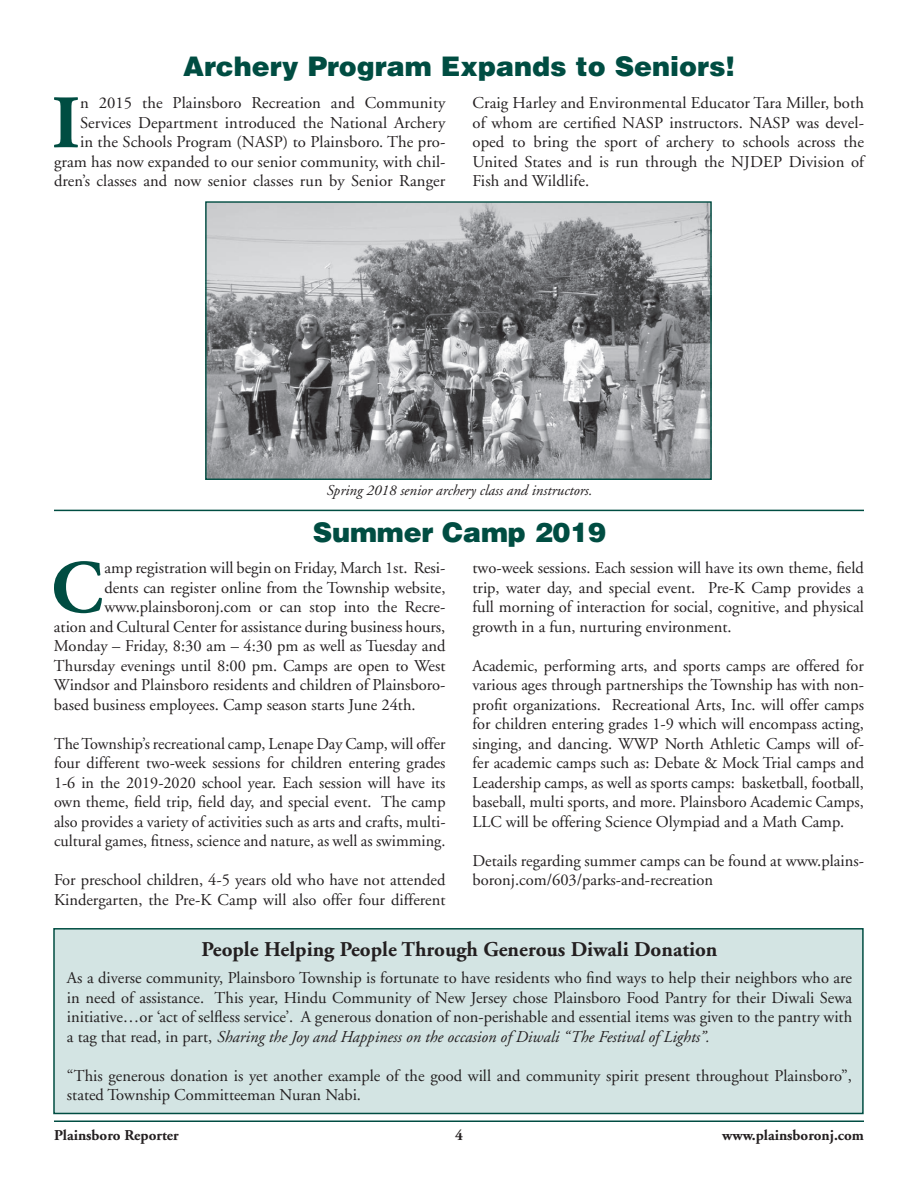
<style>
.page{position:relative;width:918px;height:1188px;background:#fff}
.page>*{position:absolute;margin:0;border:0;box-sizing:border-box;transform-origin:0 0}
.t1{font:700 75.3px "Adobe Garamond";color:#004d42}
.t2{font:900 27px "Helvetica";color:#004d42}
.t3{font:700 21px "Adobe Garamond";color:#231f20}
.t4{font:16.5px/19.5px "Adobe Garamond";color:#231f20;text-align:justify}
.t5{font:italic 15px "Adobe Garamond";color:#231f20}
.t6{font:700 15px "Adobe Garamond";color:#231f20}
.s1{font-style:italic}
</style>
<div class="page">
<hr style="left:54px;top:1120px;width:810px;height:2px;background:#004d42">
<hr style="left:54px;top:510px;width:810px;height:1px;background:#004d42">
<img style="left:207px;top:203px;width:503px;height:275px">
<div style="left:205px;top:201px;width:507px;height:279px;border:1px solid #004d42"></div>
<div style="left:53px;top:928px;width:811px;height:186px;background:#d3e4e3;border:2px solid #004d42"></div>
<h2 class="t2" style="left:183px;top:49px;width:553px">Archery Program Expands to Seniors!</h2>
<p class="t4" style="left:54px;top:94px;width:393px;text-align:right">n 2015 the Plainsboro Recreation and Community Services Department introduced the National Archery<br>in the Schools Program (NASP) to Plainsboro. The pro&shy;gram has now expanded to our senior community, with chil&shy;dren’s classes and now senior classes run by Senior Ranger</p>
<p class="t4" style="left:472px;top:94px;width:393px">Craig Harley and Environmental Educator Tara Miller, both of whom are certified NASP instructors. NASP was devel&shy;oped to bring the sport of archery to schools across the United States and is run through the NJDEP Division of Fish and Wildlife.</p>
<h1 class="t1" style="left:52px;top:82px;width:30px">I</h1>
<p class="t5" style="left:326px;top:482px;width:267px">Spring 2018 senior archery class and instructors.</p>
<h2 class="t2" style="left:313px;top:515px;width:295px">Summer Camp 2019</h2>
<h1 class="t1" style="left:51px;top:547px;width:53px">C</h1>
<p class="t4" style="left:104px;top:558px;width:343px">amp registration will begin on Friday, March 1st. Resi-</p>
<p class="t4" style="left:104px;top:578px;width:343px">dents can register online from the Township website,</p>
<p class="t4" style="left:104px;top:597px;width:343px">www.plainsboronj.com or can stop into the Recre-</p>
<p class="t4" style="left:54px;top:617px;width:393px">ation and Cultural Center for assistance during business hours,</p>
<p class="t4" style="left:54px;top:636px;width:393px">Monday – Friday, 8:30 am – 4:30 pm as well as Tuesday and</p>
<p class="t4" style="left:54px;top:656px;width:393px">Thursday evenings until 8:00 pm. Camps are open to West</p>
<p class="t4" style="left:54px;top:675px;width:393px">Windsor and Plainsboro residents and children of Plainsboro-</p>
<p class="t4" style="left:54px;top:695px;width:363px">based business employees. Camp season starts June 24th.</p>
<p class="t4" style="left:54px;top:734px;width:393px">The Township’s recreational camp, Lenape Day Camp, will offer four different two-week sessions for children entering grades 1-6 in the 2019-2020 school year. Each session will have its own theme, field trip, field day, and special event. The camp also provides a variety of activities such as arts and crafts, multi&shy;cultural games, fitness, science and nature, as well as swimming.</p>
<p class="t4" style="left:54px;top:870px;width:393px">For preschool children, 4-5 years old who have not attended<br>Kindergarten, the Pre-K Camp will also offer four different</p>
<p class="t4" style="left:473px;top:558px;width:393px">two-week sessions. Each session will have its own theme, field trip, water day, and special event. Pre-K Camp provides a full morning of interaction for social, cognitive, and physical growth in a fun, nurturing environment.</p>
<p class="t4" style="left:472px;top:656px;width:393px">Academic, performing arts, and sports camps are offered for various ages through partnerships the Township has with non&shy;profit organizations. Recreational Arts, Inc. will offer camps for children entering grades 1-9 which will encompass acting, singing, and dancing. WWP North Athletic Camps will of&shy;fer academic camps such as: Debate &amp; Mock Trial camps and Leadership camps, as well as sports camps: basketball, football, baseball, multi sports, and more. Plainsboro Academic Camps, LLC will be offering Science Olympiad and a Math Camp.</p>
<p class="t4" style="left:472px;top:851px;width:393px">Details regarding summer camps can be found at www.plains&shy;boronj.com/603/parks-and-recreation</p>
<p class="t3" style="left:202px;top:938px;width:517px">People Helping People Through Generous Diwali Donation</p>
<p class="t4" style="left:67px;top:968px;width:787px">As a diverse community, Plainsboro Township is fortunate to have residents who find ways to help their neighbors who are in need of assistance. This year, Hindu Community of New Jersey chose Plainsboro Food Pantry for their Diwali Sewa initiative…or ‘act of selfless service’. A generous donation of non-perishable and essential items was given to the pantry with a tag that read, in part, <span class="s1">Sharing the Joy and Happiness on the occasion of Diwali “The Festival of Lights”.</span></p>
<p class="t4" style="left:67px;top:1066px;width:787px">“This generous donation is yet another example of the good will and community spirit present throughout Plainsboro”, stated Township Committeeman Nuran Nabi.</p>
<p class="t6" style="left:54px;top:1127px;width:126px">Plainsboro Reporter</p>
<p class="t6" style="left:455px;top:1127px;width:9px">4</p>
<p class="t6" style="left:722px;top:1127px;width:143px">www.plainsboronj.com</p>
</div>
